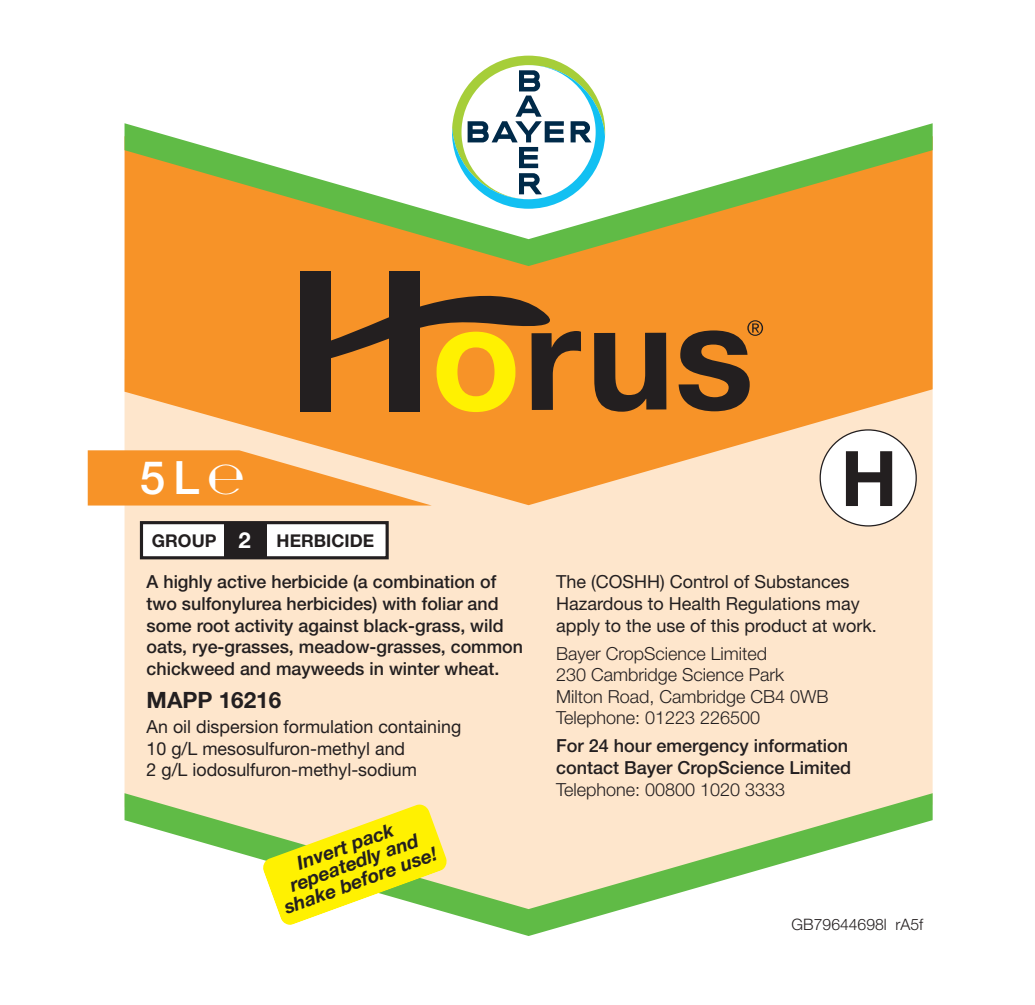
<style>
.page{position:relative;width:1035px;height:1005px;background:#fff}
.page>*{position:absolute;margin:0;border:0;box-sizing:border-box;transform-origin:0 0}
.t1{font:700 76.73px "Helvetica Neue LT Std";color:#231f20}
.t2{font:500 46.12px "Helvetica Neue LT Std";color:#fff}
.t3{font:700 22.5px "Helvetica Neue LT Std";color:#231f20}
.t4{font:700 22.05px "Helvetica Neue LT Std";color:#fff}
.t5{font:italic 700 19.12px/37.1px "Helvetica Neue LT Std";color:#231f20;text-align:center}
.t6{font:500 18px/21.6px "Helvetica Neue LT Std";color:#231f20}
.t7{font:18px/21.6px "Helvetica Neue LT Std";color:#231f20}
.t8{font:300 18px/21.6px "Helvetica Neue LT Std";color:#231f20}
.t9{font:700 17.55px "Helvetica Neue LT Std";color:#231f20}
.t10{font:300 15.75px "Helvetica Neue LT Std";color:#231f20}
.s1{font-weight:700;font-size:41.4px}
.s2{font-weight:300}
</style>
<div class="page">
<div style="left:125px;top:505px;width:807px;height:288px;background:#fee6cc"></div>
<svg style="left:125px;top:266px;width:807px;height:239px;background:#f8a349"></svg>
<svg style="left:88px;top:450px;width:344px;height:55px;background:#f8a44a"></svg>
<svg style="left:124px;top:123px;width:808px;height:143px"></svg>
<svg style="left:124px;top:793px;width:808px;height:143px"></svg>
<svg style="left:452px;top:56px;width:153px;height:153px"></svg>
<div style="left:820px;top:430px;width:96px;height:96px;background:#fff;border-radius:50%"></div>
<svg style="left:594px;top:333px;width:72px;height:79px;background:#704922"></svg>
<svg style="left:678px;top:320px;width:85px;height:91px;background:#945d24"></svg>
<svg style="left:327px;top:283px;width:254px;height:129px;background:#c88521"></svg>
<div style="left:389px;top:271px;width:31px;height:140px;background:#231f20"></div>
<div style="left:300px;top:271px;width:31px;height:140px;background:#231f20"></div>
<svg style="left:262px;top:803px;width:186px;height:123px"></svg>
<div style="left:141px;top:523px;width:246px;height:35px;background:#fff"></div>
<div style="left:140px;top:521px;width:249px;height:38px;border:3px solid #231f20"></div>
<div style="left:225px;top:523px;width:42px;height:35px;background:#231f20"></div>
<p class="t2" style="left:140px;top:450px;width:106px">5L<span class="s1">℮</span></p>
<p class="t1" style="left:840px;top:431px;width:58px">H</p>
<p class="t9" style="left:152px;top:529px;width:66px">GROUP</p>
<p class="t4" style="left:238px;top:526px;width:14px">2</p>
<p class="t9" style="left:277px;top:529px;width:99px">HERBICIDE</p>
<p class="t6" style="left:147px;top:571px;width:378px">A highly active herbicide (a combination of two sulfonylurea herbicides) with foliar and some root activity against black-grass, wild oats, rye-grasses, meadow-grasses, common chickweed and mayweeds in winter wheat.</p>
<p class="t3" style="left:147px;top:686px;width:136px">MAPP 16216</p>
<p class="t7" style="left:147px;top:715px;width:316px">An oil dispersion formulation containing</p>
<p class="t7" style="left:147px;top:737px;width:260px">10 g/L mesosulfuron-methyl and</p>
<p class="t7" style="left:147px;top:758px;width:272px">2 g/L iodosulfuron-methyl-sodium</p>
<p class="t5" style="left:265px;top:855px;width:163px;rotate:-20deg">Invert pack<br>shake before use!</p>
<p class="t5" style="left:284px;top:868px;width:137px;rotate:-20deg">repeatedly and</p>
<p class="t7" style="left:556px;top:571px;width:322px">The (COSHH) Control of Substances<br>Hazardous to Health Regulations may apply to the use of this product at work.</p>
<p class="t8" style="left:556px;top:642px;width:213px">Bayer CropScience Limited</p>
<p class="t8" style="left:556px;top:663px;width:230px">230 Cambridge Science Park</p>
<p class="t8" style="left:556px;top:685px;width:274px">Milton Road, Cambridge CB4 0WB<br>Telephone: 01223 226500</p>
<p class="t6" style="left:556px;top:735px;width:297px">For 24 hour emergency information contact Bayer CropScience Limited<br><span class="s2">Telephone: 00800 1020 3333</span></p>
<p class="t10" style="left:791px;top:914px;width:133px">GB79644698l rA5f</p>
</div>
